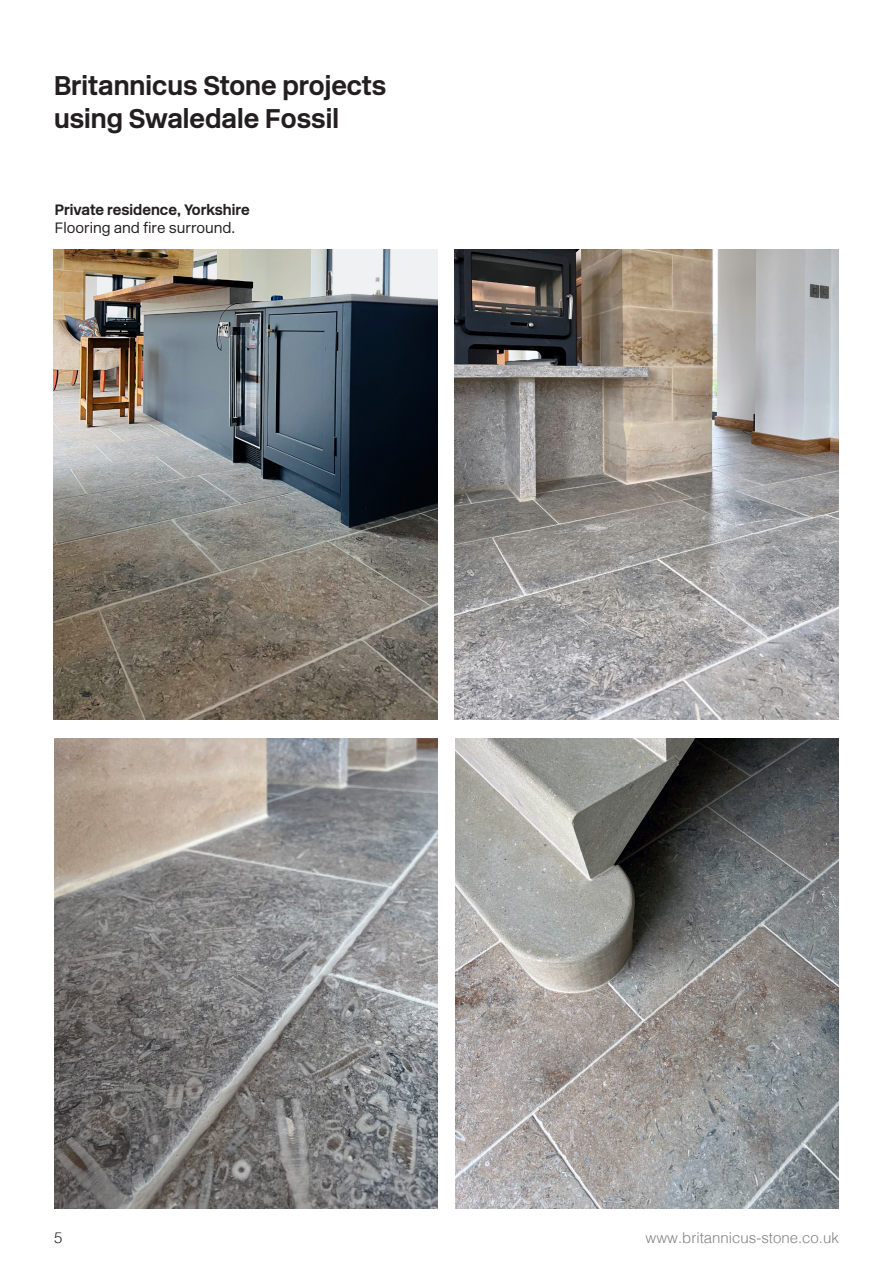
<style>
.page{position:relative;width:893px;height:1263px;background:#fff}
.page>*{position:absolute;margin:0;border:0;box-sizing:border-box;transform-origin:0 0}
.t1{font:700 27px "New Rail Alphabet";color:#231f20}
.t2{font:300 15px "Helvetica";color:#808285}
.t3{font:700 15px "New Rail Alphabet";color:#231f20}
.t4{font:300 15px "New Rail Alphabet";color:#231f20}
.t5{font:300 15px "Helvetica";color:#231f20}
</style>
<div class="page">
<img style="left:455px;top:249px;width:384px;height:471px">
<img style="left:53px;top:249px;width:384px;height:471px">
<img style="left:54px;top:738px;width:383px;height:471px">
<img style="left:455px;top:738px;width:384px;height:471px">
<p class="t1" style="left:54px;top:68px;width:334px">Britannicus Stone projects</p>
<p class="t1" style="left:54px;top:100px;width:287px">using Swaledale Fossil</p>
<p class="t3" style="left:55px;top:200px;width:196px">Private residence, Yorkshire</p>
<p class="t4" style="left:55px;top:218px;width:182px">Flooring and fire surround.</p>
<p class="t5" style="left:54px;top:1225px;width:10px">5</p>
<p class="t2" style="left:646px;top:1225px;width:195px">www.britannicus-stone.co.uk</p>
</div>
